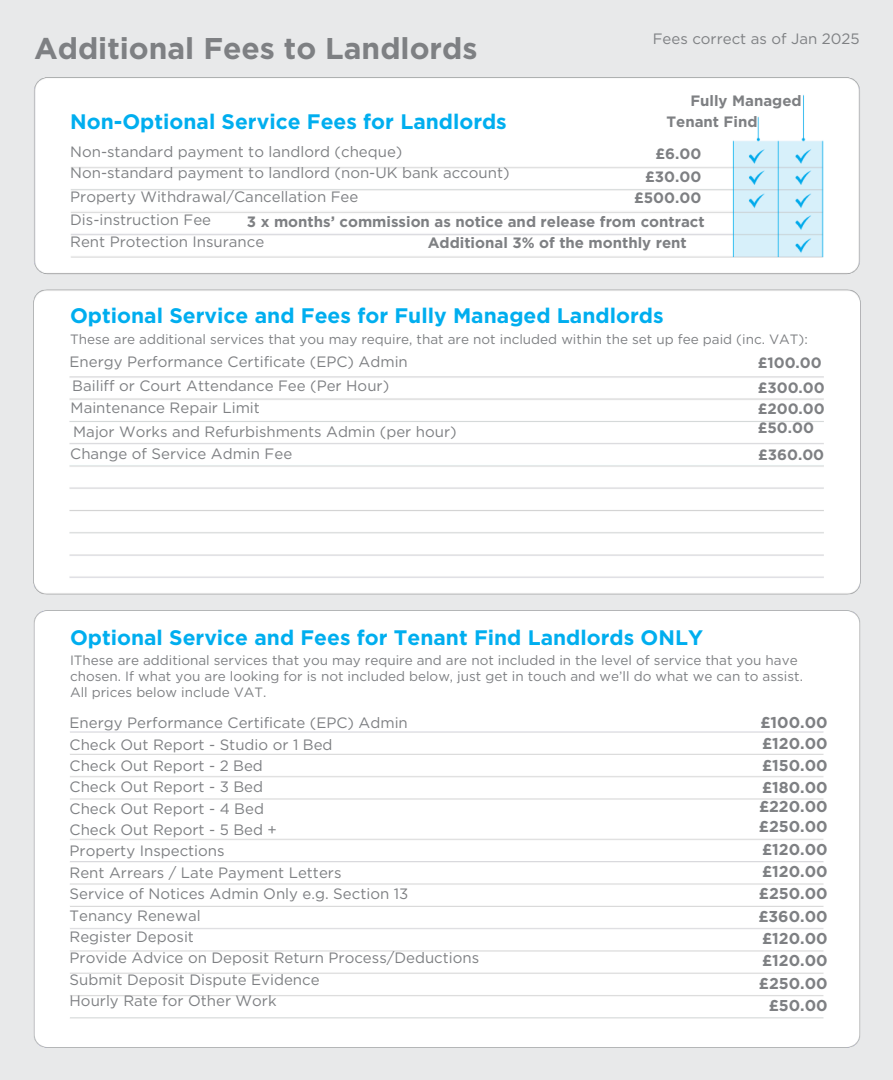
<style>
.page{position:relative;width:893px;height:1080px;background:#fff}
.page>*{position:absolute;margin:0;border:0;box-sizing:border-box;transform-origin:0 0}
.t1{font:700 30px "Gotham";color:#7e8083}
.t2{font:700 21px "Gotham";color:#00aeef}
.t3{font:700 15.75px/22.4px "Gotham";color:#7e8083}
.t4{font:15px/21.3px "Gotham";color:#7e8083}
.t5{font:700 15px/21.8px "Gotham";color:#7e8083}
.t6{font:13.5px/15.8px "Gotham";color:#7e8083}
</style>
<div class="page">
<div style="left:0;top:0;width:892px;height:1080px;background:#e8e9ea"></div>
<img style="left:33px;top:289px;width:828px;height:759px">
<img style="left:34px;top:77px;width:826px;height:198px">
<h1 class="t1" style="left:34px;top:28px;width:445px">Additional Fees to Landlords</h1>
<p class="t4" style="left:652px;top:28px;width:208px">Fees correct as of Jan 2025</p>
<p class="t5" style="left:666px;top:89px;width:137px;text-indent:24px">Fully Managed<br>Tenant Find</p>
<p class="t5" style="left:645px;top:142px;width:58px;line-height:22.8px;text-align:right">£6.00 £30.00</p>
<p class="t5" style="left:247px;top:186px;width:459px;line-height:24px;text-align:right">£500.00<br>3 x months’ commission as notice and release from contract</p>
<p class="t5" style="left:427px;top:232px;width:260px">Additional 3% of the monthly rent</p>
<h2 class="t2" style="left:70px;top:108px;width:438px">Non-Optional Service Fees for Landlords</h2>
<p class="t4" style="left:70px;top:142px;width:440px;line-height:20.2px">Non-standard payment to landlord (cheque)<br>Non-standard payment to landlord (non-UK bank account)</p>
<p class="t4" style="left:70px;top:186px;width:289px;line-height:22px">Property Withdrawal/Cancellation Fee<br>Dis-instruction Fee<br>Rent Protection Insurance</p>
<h2 class="t2" style="left:70px;top:301px;width:595px">Optional Service and Fees for Fully Managed Landlords</h2>
<p class="t6" style="left:70px;top:331px;width:739px">These are additional services that you may require, that are not included within the set up fee paid (inc. VAT):</p>
<p class="t4" style="left:71px;top:375px;width:320px">Bailiff or Court Attendance Fee (Per Hour)<br>Maintenance Repair Limit</p>
<p class="t4" style="left:70px;top:421px;width:388px">Major Works and Refurbishments Admin (per hour)<br>Change of Service Admin Fee</p>
<p class="t4" style="left:70px;top:350px;width:339px">Energy Performance Certificate (EPC) Admin</p>
<p class="t5" style="left:757px;top:350px;width:68px;line-height:24.8px">£100.00 £300.00</p>
<p class="t5" style="left:757px;top:399px;width:68px;line-height:19.2px">£200.00 £50.00</p>
<p class="t5" style="left:757px;top:443px;width:68px">£360.00</p>
<h2 class="t2" style="left:70px;top:623px;width:634px">Optional Service and Fees for Tenant Find Landlords ONLY</h2>
<p class="t6" style="left:70px;top:652px;width:734px">IThese are additional services that you may require and are not included in the level of service that you have chosen. If what you are looking for is not included below, just get in touch and we’ll do what we can to assist.<br>All prices below include VAT.</p>
<p class="t4" style="left:70px;top:712px;width:411px">Energy Performance Certificate (EPC) Admin<br>Check Out Report - Studio or 1 Bed<br>Check Out Report - 2 Bed<br>Check Out Report - 3 Bed<br>Check Out Report - 4 Bed<br>Check Out Report - 5 Bed +<br>Property Inspections<br>Rent Arrears / Late Payment Letters<br>Service of Notices Admin Only e.g. Section 13<br>Tenancy Renewal<br>Register Deposit<br>Provide Advice on Deposit Return Process/Deductions<br>Submit Deposit Dispute Evidence<br>Hourly Rate for Other Work</p>
<p class="t3" style="left:760px;top:713px;width:69px;line-height:20.1px">£100.00 £120.00</p>
<p class="t3" style="left:761px;top:754px;width:67px">£150.00 £180.00</p>
<p class="t3" style="left:758px;top:796px;width:70px;line-height:20.1px">£220.00 £250.00</p>
<p class="t3" style="left:758px;top:838px;width:71px;text-align:right">£120.00 £120.00 £250.00 £360.00 £120.00 £120.00 £250.00 £50.00</p>
</div>
